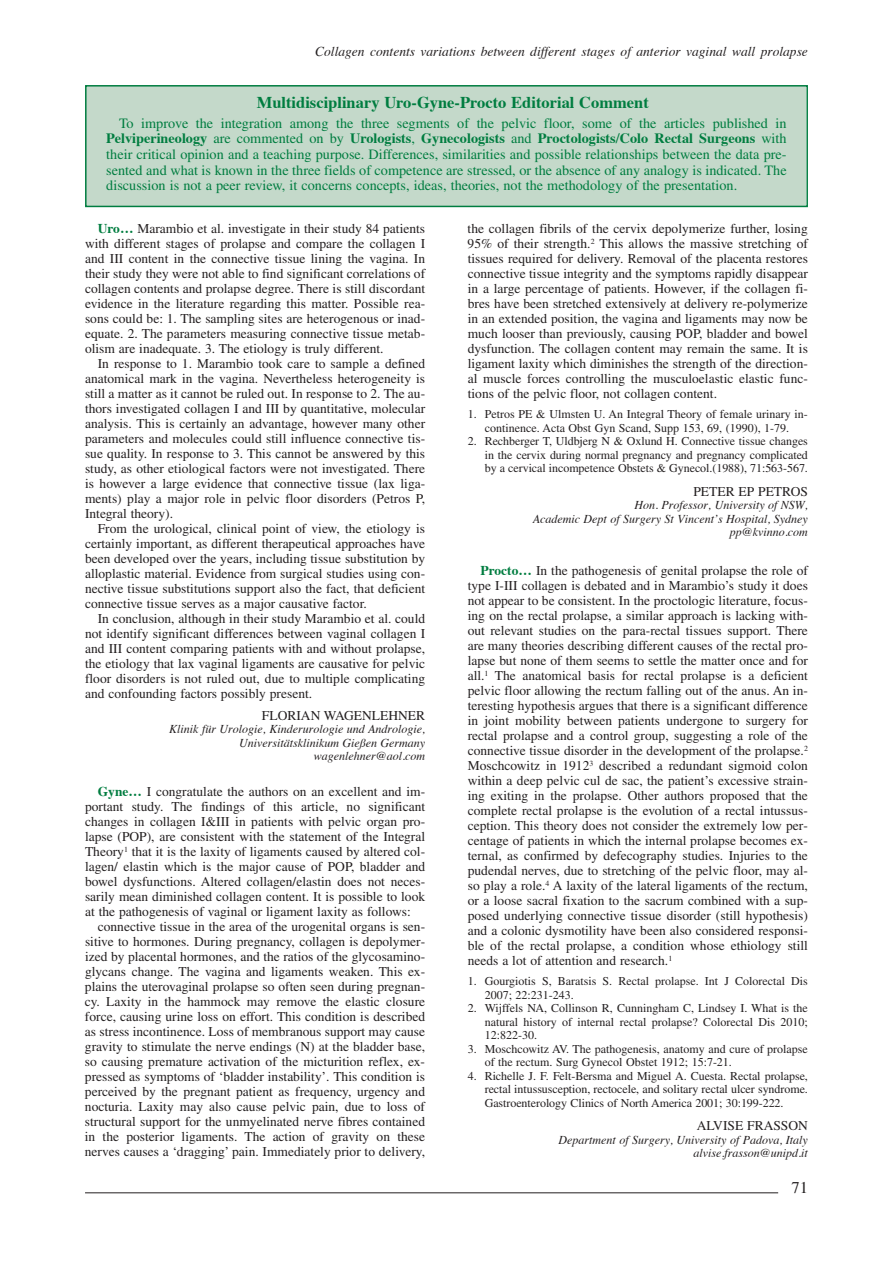
<style>
.page{position:relative;width:893px;height:1263px;background:#fff}
.page>*{position:absolute;margin:0;border:0;box-sizing:border-box;transform-origin:0 0}
.t1{font:700 16.5px "Times";color:#007d40}
.t2{font:16.5px "Times";color:#231f20}
.t3{font:14.25px/15.6px "Times";color:#007d40;text-align:justify}
.t4{font:13.5px/15px "Times";color:#231f20;text-align:justify}
.t5{font:italic 13.5px "Times";color:#231f20}
.t6{font:12px/13.5px "Times";color:#231f20;text-align:justify}
.t7{font:italic 12px/13.5px "Times";color:#231f20;text-align:right}
.s1{font-weight:700}
.s2{font-weight:700;color:#007d40}
</style>
<div class="page">
<hr style="left:85px;top:1192px;width:693px;height:1px;background:#231f20">
<div style="left:87px;top:87px;width:719px;height:119px;background:#c4d9ca"></div>
<div style="left:85px;top:85px;width:723px;height:122px;border:2px solid #007d40"></div>
<p class="t5" style="left:315px;top:46px;width:494px">Collagen contents variations between different stages of anterior vaginal wall prolapse</p>
<p class="t1" style="left:257px;top:95px;width:394px">Multidisciplinary Uro-Gyne-Procto Editorial Comment</p>
<p class="t3" style="left:106px;top:116px;width:682px;text-indent:13px">To improve the integration among the three segments of the pelvic floor, some of the articles published in <span class="s1">Pelviperineology</span> are commented on by <span class="s1">Urologists</span>, <span class="s1">Gynecologists</span> and <span class="s1">Proctologists/Colo Rectal Surgeons</span> with their critical opinion and a teaching purpose. Differences, similarities and possible relationships between the data pre&shy;sented and what is known in the three fields of competence are stressed, or the absence of any analogy is indicated. The discussion is not a peer review, it concerns concepts, ideas, theories, not the methodology of the presentation.</p>
<p class="t4" style="left:85px;top:222px;width:342px;text-indent:13px"><span class="s2">Uro…</span> Marambio et al. investigate in their study 84 patients with different stages of prolapse and compare the collagen I and III content in the connective tissue lining the vagina. In their study they were not able to find significant correlations of collagen contents and prolapse degree. There is still discordant evidence in the literature regarding this matter. Possible rea&shy;sons could be: 1. The sampling sites are heterogenous or inad&shy;equate. 2. The parameters measuring connective tissue metab&shy;olism are inadequate. 3. The etiology is truly different.</p>
<p class="t4" style="left:85px;top:357px;width:342px;text-indent:13px">In response to 1. Marambio took care to sample a defined anatomical mark in the vagina. Nevertheless heterogeneity is still a matter as it cannot be ruled out. In response to 2. The au&shy;thors investigated collagen I and III by quantitative, molecular analysis. This is certainly an advantage, however many other parameters and molecules could still influence connective tis&shy;sue quality. In response to 3. This cannot be answered by this study, as other etiological factors were not investigated. There is however a large evidence that connective tissue (lax liga&shy;ments) play a major role in pelvic floor disorders (Petros P, Integral theory).</p>
<p class="t4" style="left:85px;top:522px;width:342px;text-indent:13px">From the urological, clinical point of view, the etiology is certainly important, as different therapeutical approaches have been developed over the years, including tissue substitution by alloplastic material. Evidence from surgical studies using con&shy;nective tissue substitutions support also the fact, that deficient connective tissue serves as a major causative factor.</p>
<p class="t4" style="left:85px;top:612px;width:342px;text-indent:13px">In conclusion, although in their study Marambio et al. could not identify significant differences between vaginal collagen I and III content comparing patients with and without prolapse, the etiology that lax vaginal ligaments are causative for pelvic floor disorders is not ruled out, due to multiple complicating and confounding factors possibly present.</p>
<p class="t4" style="left:262px;top:709px;width:165px">FLORIAN WAGENLEHNER</p>
<p class="t7" style="left:169px;top:723px;width:257px">Klinik für Urologie, Kinderurologie und Andrologie,<br>Universitätsklinikum Gießen Germany wagenlehner@aol.com</p>
<p class="t4" style="left:85px;top:785px;width:342px;text-indent:13px"><span class="s2">Gyne…</span> I congratulate the authors on an excellent and im&shy;portant study. The findings of this article, no significant changes in collagen I&amp;III in patients with pelvic organ pro&shy;lapse (POP), are consistent with the statement of the Integral Theory<sup>1</sup> that it is the laxity of ligaments caused by altered col&shy;lagen/ elastin which is the major cause of POP, bladder and bowel dysfunctions. Altered collagen/elastin does not neces&shy;sarily mean diminished collagen content. It is possible to look at the pathogenesis of vaginal or ligament laxity as follows:</p>
<p class="t4" style="left:85px;top:920px;width:342px;text-indent:13px">connective tissue in the area of the urogenital organs is sen&shy;sitive to hormones. During pregnancy, collagen is depolymer&shy;ized by placental hormones, and the ratios of the glycosamino&shy;glycans change. The vagina and ligaments weaken. This ex&shy;plains the uterovaginal prolapse so often seen during pregnan&shy;cy. Laxity in the hammock may remove the elastic closure force, causing urine loss on effort. This condition is described as stress incontinence. Loss of membranous support may cause gravity to stimulate the nerve endings (N) at the bladder base, so causing premature activation of the micturition reflex, ex&shy;pressed as symptoms of ‘bladder instability’. This condition is perceived by the pregnant patient as frequency, urgency and nocturia. Laxity may also cause pelvic pain, due to loss of structural support for the unmyelinated nerve fibres contained in the posterior ligaments. The action of gravity on these nerves causes a ‘dragging’ pain. Immediately prior to delivery,</p>
<p class="t4" style="left:468px;top:222px;width:342px">the collagen fibrils of the cervix depolymerize further, losing 95% of their strength.<sup>2</sup> This allows the massive stretching of tissues required for delivery. Removal of the placenta restores connective tissue integrity and the symptoms rapidly disappear in a large percentage of patients. However, if the collagen fi&shy;bres have been stretched extensively at delivery re-polymerize in an extended position, the vagina and ligaments may now be much looser than previously, causing POP, bladder and bowel dysfunction. The collagen content may remain the same. It is ligament laxity which diminishes the strength of the direction&shy;al muscle forces controlling the musculoelastic elastic func&shy;tions of the pelvic floor, not collagen content.</p>
<p class="t6" style="left:468px;top:408px;width:342px;text-align:center">1. Petros PE &amp; Ulmsten U. An Integral Theory of female urinary in&shy;continence. Acta Obst Gyn Scand, Supp 153, 69, (1990), 1-79.</p>
<p class="t6" style="left:485px;top:435px;width:325px;text-indent:-17px">2. Rechberger T, Uldbjerg N &amp; Oxlund H. Connective tissue changes in the cervix during normal pregnancy and pregnancy complicated by a cervical incompetence Obstets &amp; Gynecol.(1988), 71:563-567.</p>
<p class="t4" style="left:693px;top:485px;width:116px">PETER EP PETROS</p>
<p class="t7" style="left:533px;top:499px;width:277px">Hon. Professor, University of NSW,<br>Academic Dept of Surgery St Vincent’s Hospital, Sydney pp@kvinno.com</p>
<p class="t4" style="left:468px;top:564px;width:342px;text-indent:13px"><span class="s2">Procto…</span> In the pathogenesis of genital prolapse the role of type I-III collagen is debated and in Marambio’s study it does not appear to be consistent. In the proctologic literature, focus&shy;ing on the rectal prolapse, a similar approach is lacking with&shy;out relevant studies on the para-rectal tissues support. There are many theories describing different causes of the rectal pro&shy;lapse but none of them seems to settle the matter once and for all.<sup>1</sup> The anatomical basis for rectal prolapse is a deficient pelvic floor allowing the rectum falling out of the anus. An in&shy;teresting hypothesis argues that there is a significant difference in joint mobility between patients undergone to surgery for rectal prolapse and a control group, suggesting a role of the connective tissue disorder in the development of the prolapse.<sup>2<br></sup>Moschcowitz in 1912<sup>3</sup> described a redundant sigmoid colon within a deep pelvic cul de sac, the patient’s excessive strain&shy;ing exiting in the prolapse. Other authors proposed that the complete rectal prolapse is the evolution of a rectal intussus&shy;ception. This theory does not consider the extremely low per&shy;centage of patients in which the internal prolapse becomes ex&shy;ternal, as confirmed by defecography studies. Injuries to the pudendal nerves, due to stretching of the pelvic floor, may al&shy;so play a role.<sup>4</sup> A laxity of the lateral ligaments of the rectum, or a loose sacral fixation to the sacrum combined with a sup&shy;posed underlying connective tissue disorder (still hypothesis) and a colonic dysmotility have been also considered responsi&shy;ble of the rectal prolapse, a condition whose ethiology still needs a lot of attention and research.<sup>1</sup></p>
<p class="t6" style="left:485px;top:975px;width:325px;text-indent:-17px">1. Gourgiotis S, Baratsis S. Rectal prolapse. Int J Colorectal Dis<br>2007; 22:231-243.</p>
<p class="t6" style="left:485px;top:1002px;width:325px;text-indent:-17px">2. Wijffels NA, Collinson R, Cunningham C, Lindsey I. What is the natural history of internal rectal prolapse? Colorectal Dis 2010; 12:822-30.</p>
<p class="t6" style="left:485px;top:1043px;width:325px;text-indent:-17px">3. Moschcowitz AV. The pathogenesis, anatomy and cure of prolapse of the rectum. Surg Gynecol Obstet 1912; 15:7-21.</p>
<p class="t6" style="left:485px;top:1070px;width:325px;text-indent:-17px">4. Richelle J. F. Felt-Bersma and Miguel A. Cuesta. Rectal prolapse, rectal intussusception, rectocele, and solitary rectal ulcer syndrome.<br>Gastroenterology Clinics of North America 2001; 30:199-222.</p>
<p class="t4" style="left:697px;top:1119px;width:113px">ALVISE FRASSON</p>
<p class="t7" style="left:559px;top:1134px;width:251px">Department of Surgery, University of Padova, Italy alvise.frasson@unipd.it</p>
<p class="t2" style="left:791px;top:1182px;width:18px">71</p>
</div>
